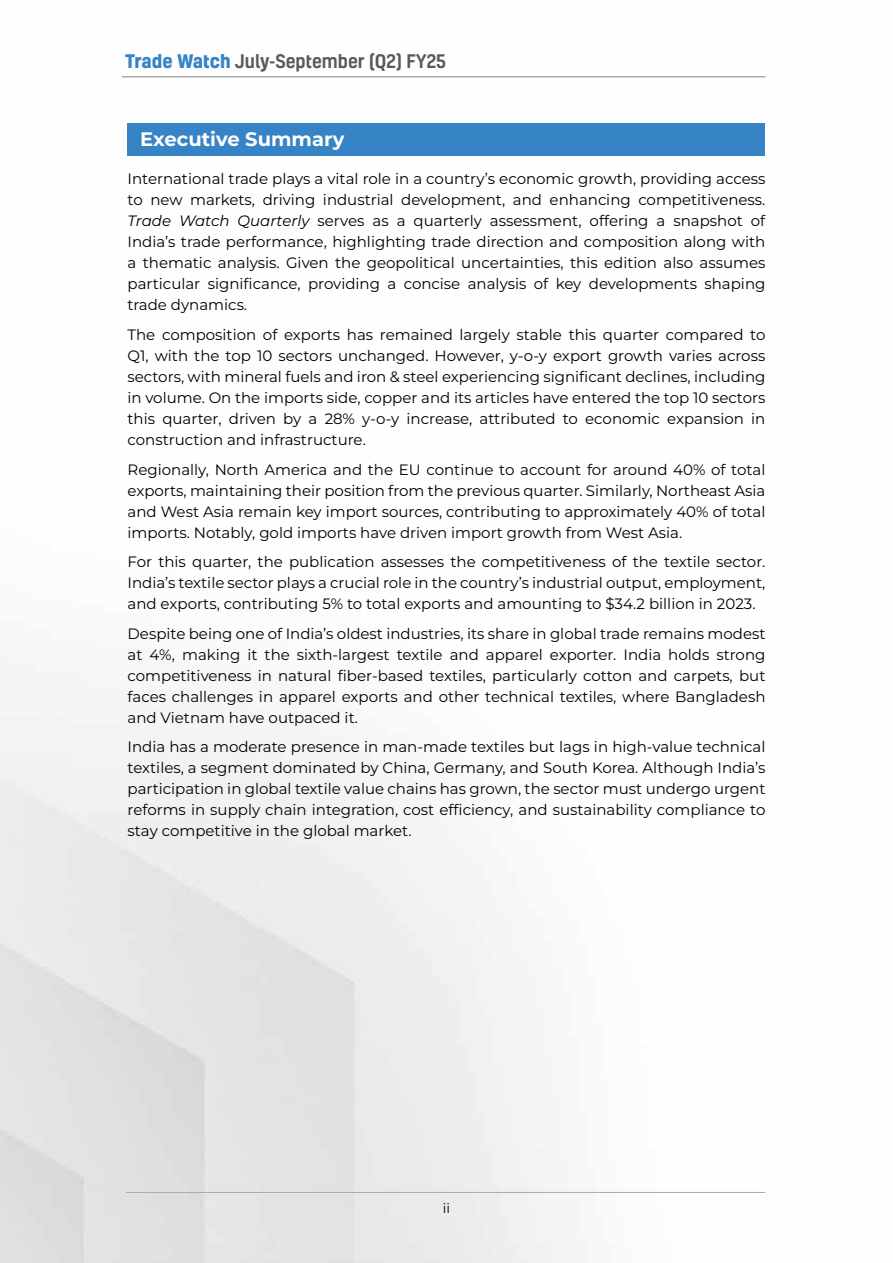
<style>
.page{position:relative;width:893px;height:1263px;background:#fff}
.page>*{position:absolute;margin:0;border:0;box-sizing:border-box;transform-origin:0 0}
.t1{font:700 19.5px "Montserrat";color:#fff}
.t2{font:500 18px "Kelson";color:#58595b}
.t3{font:15px/21px "Montserrat";color:#000;text-align:justify}
.t4{font:13.5px "Montserrat";color:#000}
.s1{font-weight:700;color:#3683c5}
.s2{font-style:italic}
</style>
<div class="page">
<img style="left:0;top:76px;width:766px;height:1187px">
<hr style="left:122px;top:76px;width:643px;height:1px;background:#808285">
<hr style="left:126px;top:1192px;width:639px;height:1px;background:#a7a9ac">
<div style="left:128px;top:123px;width:637px;height:33px;background:#3683c5"></div>
<p class="t2" style="left:125px;top:49px;width:323px"><span class="s1">Trade Watch</span> July-September (Q2) FY25</p>
<h1 class="t1" style="left:140px;top:125px;width:206px">Executive Summary</h1>
<p class="t3" style="left:128px;top:168px;width:639px">International trade plays a vital role in a country’s economic growth, providing access to new markets, driving industrial development, and enhancing competitiveness.<br><span class="s2">Trade Watch Quarterly</span> serves as a quarterly assessment, offering a snapshot of India’s trade performance, highlighting trade direction and composition along with a thematic analysis. Given the geopolitical uncertainties, this edition also assumes particular significance, providing a concise analysis of key developments shaping trade dynamics.</p>
<p class="t3" style="left:128px;top:324px;width:639px">The composition of exports has remained largely stable this quarter compared to Q1, with the top 10 sectors unchanged. However, y-o-y export growth varies across sectors, with mineral fuels and iron &amp; steel experiencing significant declines, including in volume. On the imports side, copper and its articles have entered the top 10 sectors this quarter, driven by a 28% y-o-y increase, attributed to economic expansion in construction and infrastructure.</p>
<p class="t3" style="left:128px;top:458px;width:639px">Regionally, North America and the EU continue to account for around 40% of total exports, maintaining their position from the previous quarter. Similarly, Northeast Asia and West Asia remain key import sources, contributing to approximately 40% of total imports. Notably, gold imports have driven import growth from West Asia.</p>
<p class="t3" style="left:128px;top:551px;width:639px">For this quarter, the publication assesses the competitiveness of the textile sector.<br>India’s textile sector plays a crucial role in the country’s industrial output, employment, and exports, contributing 5% to total exports and amounting to $34.2 billion in 2023.</p>
<p class="t3" style="left:128px;top:622px;width:639px">Despite being one of India’s oldest industries, its share in global trade remains modest at 4%, making it the sixth-largest textile and apparel exporter. India holds strong competitiveness in natural fiber-based textiles, particularly cotton and carpets, but faces challenges in apparel exports and other technical textiles, where Bangladesh and Vietnam have outpaced it.</p>
<p class="t3" style="left:128px;top:736px;width:639px">India has a moderate presence in man-made textiles but lags in high-value technical textiles, a segment dominated by China, Germany, and South Korea. Although India’s participation in global textile value chains has grown, the sector must undergo urgent reforms in supply chain integration, cost efficiency, and sustainability compliance to stay competitive in the global market.</p>
<p class="t4" style="left:443px;top:1199px;width:9px">ii</p>
</div>
